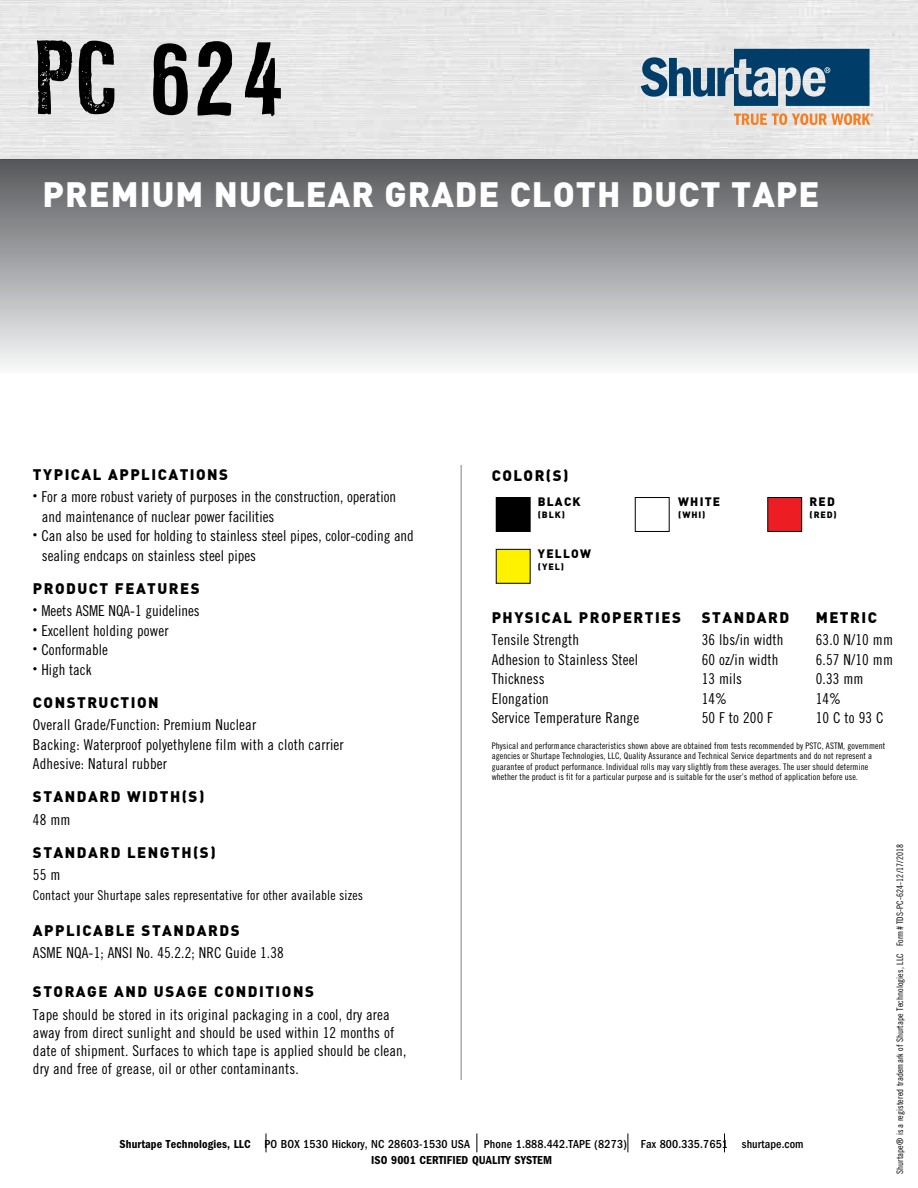
<style>
.page{position:relative;width:918px;height:1188px;background:#fff}
.page>*{position:absolute;margin:0;border:0;box-sizing:border-box;transform-origin:0 0}
.t1{font:93px "LL Rubber Grotesquecleaned";color:#000}
.t2{font:900 34.5px "DIN";letter-spacing:.03em;color:#fff}
.t3{font:15px/19.5px "Trade Gothic Cond Eighteen";letter-spacing:.01em;color:#000}
.t4{font:900 15px "DIN";letter-spacing:.1em;color:#000}
.t5{font:13.5px "Trade Gothic Cond Eighteen";letter-spacing:.01em;color:#000}
.t6{font:500 condensed 12px/16.5px "Franklin Gothic";letter-spacing:.01em;color:#000;text-align:center}
.t7{font:900 12px "DIN";letter-spacing:.1em;color:#000}
.t8{font:9px/10.5px "Trade Gothic Cond Eighteen";letter-spacing:.01em;color:#000}
.t9{font:900 9px "DIN";letter-spacing:.1em;color:#000}
.s1{font-weight:600}
</style>
<div class="page">
<hr style="left:461px;top:465px;width:1px;height:615px;background:#8c8f90">
<div style="left:768px;top:498px;width:34px;height:33px;background:#ed1d24"></div>
<div style="left:768px;top:497px;width:34px;height:35px;border:1px solid #000"></div>
<div style="left:496px;top:549px;width:34px;height:34px;background:#fff200"></div>
<div style="left:496px;top:498px;width:34px;height:33px;background:#000"></div>
<div style="left:496px;top:497px;width:34px;height:35px;border:1px solid #000"></div>
<div style="left:0;top:159px;width:918px;height:283px;background:linear-gradient(to bottom,#5c5e61,#fff)"></div>
<svg style="left:641px;top:49px;width:229px;height:57px;background:#5d829b"></svg>
<svg style="left:734px;top:113px;width:139px;height:12px;background:#edb68b"></svg>
<svg style="left:476px;top:1133px;width:1px;height:19px"></svg>
<svg style="left:266px;top:1133px;width:1px;height:19px"></svg>
<svg style="left:628px;top:1133px;width:1px;height:19px"></svg>
<svg style="left:724px;top:1133px;width:1px;height:19px"></svg>
<div style="left:635px;top:497px;width:34px;height:35px;border:1px solid #000"></div>
<h1 class="t1" style="left:35px;top:23px;width:259px">PC 624</h1>
<h2 class="t2" style="left:43px;top:172px;width:778px">PREMIUM NUCLEAR GRADE CLOTH DUCT TAPE</h2>
<p class="t4" style="left:492px;top:466px;width:78px">COLOR(S)</p>
<p class="t4" style="left:33px;top:464px;width:197px">TYPICAL APPLICATIONS</p>
<p class="t3" style="left:42px;top:487px;width:356px;text-indent:-9px"><sup>•</sup> For a more robust variety of purposes in the construction, operation and maintenance of nuclear power facilities</p>
<p class="t3" style="left:42px;top:526px;width:374px;text-indent:-9px"><sup>•</sup> Can also be used for holding to stainless steel pipes, color-coding and sealing endcaps on stainless steel pipes</p>
<p class="t4" style="left:33px;top:578px;width:168px">PRODUCT FEATURES</p>
<p class="t3" style="left:33px;top:601px;width:168px"><sup>•</sup> Meets ASME NQA-1 guidelines</p>
<p class="t3" style="left:33px;top:621px;width:137px"><sup>•</sup> Excellent holding power</p>
<p class="t3" style="left:33px;top:640px;width:77px"><sup>•</sup> Conformable</p>
<p class="t3" style="left:33px;top:660px;width:60px"><sup>•</sup> High tack</p>
<p class="t4" style="left:33px;top:692px;width:127px">CONSTRUCTION</p>
<p class="t3" style="left:33px;top:715px;width:312px">Overall Grade/Function: Premium Nuclear<br>Backing: Waterproof polyethylene film with a cloth carrier<br>Adhesive: Natural rubber</p>
<p class="t4" style="left:33px;top:787px;width:173px">STANDARD WIDTH(S)</p>
<p class="t3" style="left:33px;top:810px;width:39px">48 mm</p>
<p class="t4" style="left:33px;top:842px;width:184px">STANDARD LENGTH(S)</p>
<p class="t3" style="left:33px;top:865px;width:29px">55 m</p>
<p class="t5" style="left:33px;top:887px;width:332px">Contact your Shurtape sales representative for other available sizes</p>
<p class="t4" style="left:33px;top:920px;width:208px">APPLICABLE STANDARDS</p>
<p class="t3" style="left:33px;top:943px;width:252px">ASME NQA-1; ANSI No. 45.2.2; NRC Guide 1.38</p>
<p class="t4" style="left:33px;top:982px;width:282px">STORAGE AND USAGE CONDITIONS</p>
<p class="t3" style="left:33px;top:1005px;width:375px;line-height:18px">Tape should be stored in its original packaging in a cool, dry area away from direct sunlight and should be used within 12 months of date of shipment. Surfaces to which tape is applied should be clean, dry and free of grease, oil or other contaminants.</p>
<p class="t7" style="left:810px;top:494px;width:27px">RED</p>
<p class="t9" style="left:810px;top:509px;width:29px">(RED)</p>
<p class="t7" style="left:538px;top:494px;width:44px">BLACK</p>
<p class="t9" style="left:538px;top:509px;width:29px">(BLK)</p>
<p class="t7" style="left:678px;top:494px;width:43px">WHITE</p>
<p class="t9" style="left:678px;top:509px;width:29px">(WHI)</p>
<p class="t7" style="left:538px;top:545px;width:54px">YELLOW</p>
<p class="t9" style="left:538px;top:560px;width:28px">(YEL)</p>
<p class="t4" style="left:492px;top:607px;width:191px">PHYSICAL PROPERTIES</p>
<p class="t4" style="left:702px;top:607px;width:89px">STANDARD</p>
<p class="t4" style="left:816px;top:607px;width:63px">METRIC</p>
<p class="t3" style="left:492px;top:630px;width:89px">Tensile Strength</p>
<p class="t3" style="left:702px;top:630px;width:83px">36 lbs/in width</p>
<p class="t3" style="left:816px;top:630px;width:79px">63.0 N/10 mm</p>
<p class="t3" style="left:492px;top:649px;width:148px">Adhesion to Stainless Steel</p>
<p class="t3" style="left:702px;top:649px;width:78px">60 oz/in width</p>
<p class="t3" style="left:816px;top:649px;width:79px">6.57 N/10 mm</p>
<p class="t3" style="left:492px;top:669px;width:54px">Thickness</p>
<p class="t3" style="left:702px;top:669px;width:42px">13 mils</p>
<p class="t3" style="left:816px;top:669px;width:49px">0.33 mm</p>
<p class="t3" style="left:492px;top:688px;width:59px">Elongation</p>
<p class="t3" style="left:702px;top:688px;width:27px">14%</p>
<p class="t3" style="left:816px;top:688px;width:27px">14%</p>
<p class="t3" style="left:492px;top:708px;width:149px">Service Temperature Range</p>
<p class="t3" style="left:702px;top:708px;width:73px">50 F to 200 F</p>
<p class="t3" style="left:816px;top:708px;width:69px">10 C to 93 C</p>
<p class="t8" style="left:492px;top:740px;width:395px">Physical and performance characteristics shown above are obtained from tests recommended by PSTC, ASTM, government agencies or Shurtape Technologies, LLC, Quality Assurance and Technical Service departments and do not represent a guarantee of product performance. Individual rolls may vary slightly from these averages. The user should determine whether the product is fit for a particular purpose and is suitable for the user’s method of application before use.</p>
<p class="t8" style="left:895px;top:1174px;width:332px;rotate:-90deg">Shurtape® is a registered trademark of Shurtape Technologies, LLC Form# TDS-PC-624-12/17/2018</p>
<p class="t6" style="left:120px;top:1135px;width:686px"><span class="s1">Shurtape Technologies, LLC</span> PO BOX 1530 Hickory, NC 28603-1530 USA Phone 1.888.442.TAPE (8273) Fax 800.335.7651 shurtape.com<br><span class="s1">ISO 9001 CERTIFIED QUALITY SYSTEM</span></p>
</div>
